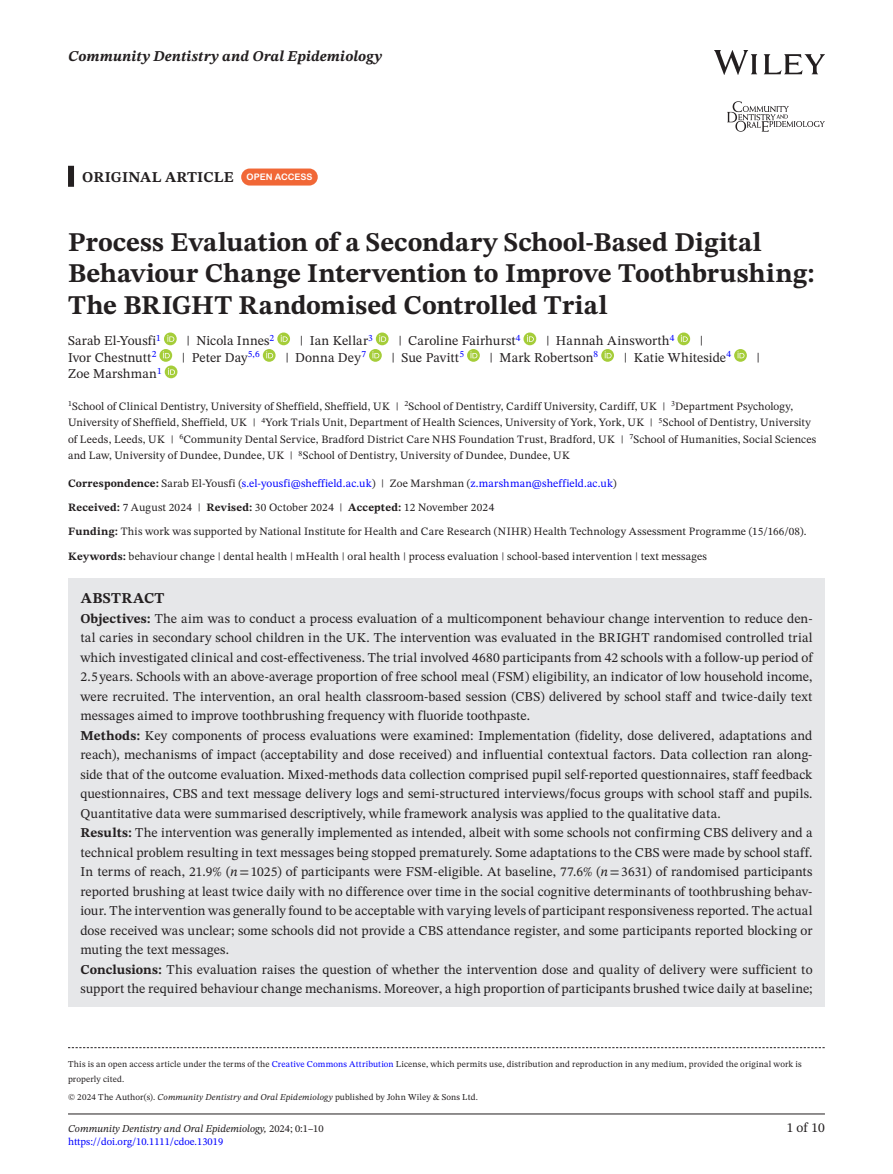
<style>
.page{position:relative;width:893px;height:1174px;background:#fff}
.page>*{position:absolute;margin:0;border:0;box-sizing:border-box;transform-origin:0 0}
.t1{font:700 27px/31.5px "STIX Two Text";color:#231f20}
.t2{font:italic 700 15px "STIX Two Text";letter-spacing:.005em;color:#231f20}
.t3{font:700 15px "STIX Two Text";letter-spacing:.01em;color:#231f20}
.t4{font:13.5px/19.5px "STIX Two Text";letter-spacing:.01em;color:#231f20}
.t5{font:11.25px/16.5px "STIX Two Text";letter-spacing:.015em;color:#231f20}
.t6{font:italic 10.5px/12.6px "STIX Two Text";color:#231f20}
.t7{font:9px/15px "STIX Two Text";letter-spacing:.02em;color:#231f20}
.s1{font-family:"Arial Rounded MT Bold";font-weight:400;font-size:9px;color:#fff}
.s2{font-weight:700}
.s3{color:#00f}
.s4{font-style:italic}
.s5{font-style:normal}
.s6{font-style:normal;color:#00f}
</style>
<div class="page">
<hr style="left:68px;top:1113px;width:757px;height:1px;background:#231f20">
<img style="left:714px;top:51px;width:111px;height:23px">
<img style="left:728px;top:101px;width:97px;height:30px">
<div style="left:68px;top:166px;width:6px;height:21px;background:#231f20"></div>
<div style="left:68px;top:578px;width:757px;height:42px;background:#e6e7e9"></div>
<div style="left:68px;top:597px;width:757px;height:137px;background:#e6e7e9"></div>
<div style="left:68px;top:714px;width:757px;height:117px;background:#e6e7e9"></div>
<div style="left:68px;top:812px;width:757px;height:156px;background:#e6e7e9"></div>
<div style="left:68px;top:948px;width:757px;height:59px;background:#e6e7e9"></div>
<div style="left:241px;top:168px;width:77px;height:17px;background:#f16736;border-radius:9px"></div>
<svg style="left:164px;top:332px;width:13px;height:13px"></svg>
<svg style="left:167px;top:335px;width:7px;height:7px"></svg>
<svg style="left:277px;top:332px;width:13px;height:13px"></svg>
<svg style="left:281px;top:335px;width:7px;height:7px"></svg>
<svg style="left:376px;top:332px;width:13px;height:13px"></svg>
<svg style="left:379px;top:335px;width:7px;height:7px"></svg>
<svg style="left:523px;top:332px;width:13px;height:13px"></svg>
<svg style="left:527px;top:335px;width:7px;height:7px"></svg>
<svg style="left:677px;top:332px;width:13px;height:13px"></svg>
<svg style="left:681px;top:335px;width:7px;height:7px"></svg>
<svg style="left:159px;top:349px;width:13px;height:13px"></svg>
<svg style="left:163px;top:351px;width:7px;height:7px"></svg>
<svg style="left:263px;top:349px;width:13px;height:13px"></svg>
<svg style="left:266px;top:351px;width:7px;height:7px"></svg>
<svg style="left:369px;top:349px;width:13px;height:13px"></svg>
<svg style="left:372px;top:351px;width:7px;height:7px"></svg>
<svg style="left:467px;top:349px;width:13px;height:13px"></svg>
<svg style="left:470px;top:351px;width:7px;height:7px"></svg>
<svg style="left:601px;top:349px;width:13px;height:13px"></svg>
<svg style="left:605px;top:351px;width:7px;height:7px"></svg>
<svg style="left:734px;top:349px;width:13px;height:13px"></svg>
<svg style="left:737px;top:351px;width:7px;height:7px"></svg>
<div style="left:165px;top:365px;width:12px;height:13px;background:#a5cd39;border-radius:50%"></div>
<svg style="left:168px;top:368px;width:7px;height:7px"></svg>
<svg style="left:68px;top:1047px;width:757px;height:1px"></svg>
<p class="t2" style="left:68px;top:46px;width:316px">Community Dentistry and Oral Epidemiology</p>
<p class="t3" style="left:82px;top:166px;width:232px">ORIGINAL ARTICLE <span class="s1">OPEN ACCESS</span></p>
<h1 class="t1" style="left:68px;top:227px;width:748px">Process Evaluation of a Secondary School-Based Digital<br>Behaviour Change Intervention to Improve Toothbrushing:<br>The BRIGHT Randomised Controlled Trial</h1>
<p class="t4" style="left:68px;top:331px;width:94px">Sarab El-Yousfi<sup>1</sup></p>
<p class="t4" style="left:186px;top:331px;width:89px">| Nicola Innes<sup>2</sup></p>
<p class="t4" style="left:300px;top:331px;width:75px">| Ian Kellar<sup>3</sup></p>
<p class="t4" style="left:398px;top:331px;width:124px">| Caroline Fairhurst<sup>4</sup></p>
<p class="t4" style="left:546px;top:331px;width:130px">| Hannah Ainsworth<sup>4</sup></p>
<p class="t4" style="left:700px;top:331px;width:5px">|</p>
<p class="t4" style="left:68px;top:347px;width:90px">Ivor Chestnutt<sup>2</sup></p>
<p class="t4" style="left:182px;top:347px;width:79px">| Peter Day<sup>5,6</sup></p>
<p class="t4" style="left:285px;top:347px;width:82px">| Donna Dey<sup>7</sup></p>
<p class="t4" style="left:392px;top:347px;width:74px">| Sue Pavitt<sup>5</sup></p>
<p class="t4" style="left:490px;top:347px;width:110px">| Mark Robertson<sup>8</sup></p>
<p class="t4" style="left:624px;top:347px;width:109px">| Katie Whiteside<sup>4</sup></p>
<p class="t4" style="left:757px;top:347px;width:5px">|</p>
<p class="t4" style="left:68px;top:364px;width:95px">Zoe Marshman<sup>1</sup></p>
<p class="t5" style="left:68px;top:398px;width:750px"><sup>1</sup>School of Clinical Dentistry, University of Sheffield, Sheffield, UK | <sup>2</sup>School of Dentistry, Cardiff University, Cardiff, UK | <sup>3</sup>Department Psychology, University of Sheffield, Sheffield, UK | <sup>4</sup>York Trials Unit, Department of Health Sciences, University of York, York, UK | <sup>5</sup>School of Dentistry, University of Leeds, Leeds, UK | <sup>6</sup>Community Dental Service, Bradford District Care NHS Foundation Trust, Bradford, UK | <sup>7</sup>School of Humanities, Social Sciences and Law, University of Dundee, Dundee, UK | <sup>8</sup>School of Dentistry, University of Dundee, Dundee, UK</p>
<p class="t5" style="left:68px;top:471px;width:740px;line-height:24px"><span class="s2">Correspondence:</span> Sarab El-Yousfi (<span class="s3">s.el-yousfi@sheffield.ac.uk</span>) | Zoe Marshman (<span class="s3">z.marshman@sheffield.ac.uk</span>)<br><span class="s2">Received:</span> 7 August 2024 | <span class="s2">Revised:</span> 30 October 2024 | <span class="s2">Accepted:</span> 12 November 2024<br><span class="s2">Funding:</span> This work was supported by National Institute for Health and Care Research (NIHR) Health Technology Assessment Programme (15/166/08).</p>
<p class="t5" style="left:68px;top:548px;width:640px"><span class="s2">Keywords:</span> behaviour change | dental health | mHealth | oral health | process evaluation | school-based intervention | text messages</p>
<p class="t3" style="left:81px;top:587px;width:85px">ABSTRACT</p>
<p class="t4" style="left:80px;top:608px;width:734px"><span class="s2">Objectives:</span> The aim was to conduct a process evaluation of a multicomponent behaviour change intervention to reduce den&shy;tal caries in secondary school children in the UK. The intervention was evaluated in the BRIGHT randomised controlled trial which investigated clinical and cost-effectiveness. The trial involved 4680 participants from 42 schools with a follow-up period of 2.5 years. Schools with an above-average proportion of free school meal (FSM) eligibility, an indicator of low household income, were recruited. The intervention, an oral health classroom-based session (CBS) delivered by school staff and twice-daily text messages aimed to improve toothbrushing frequency with fluoride toothpaste.<br><span class="s2">Methods:</span> Key components of process evaluations were examined: Implementation (fidelity, dose delivered, adaptations and reach), mechanisms of impact (acceptability and dose received) and influential contextual factors. Data collection ran along&shy;side that of the outcome evaluation. Mixed-methods data collection comprised pupil self-reported questionnaires, staff feedback questionnaires, CBS and text message delivery logs and semi-structured interviews/focus groups with school staff and pupils.<br>Quantitative data were summarised descriptively, while framework analysis was applied to the qualitative data.<br><span class="s2">Results:</span> The intervention was generally implemented as intended, albeit with some schools not confirming CBS delivery and a technical problem resulting in text messages being stopped prematurely. Some adaptations to the CBS were made by school staff.<br>In terms of reach, 21.9% (<span class="s4">n</span>=1025) of participants were FSM-eligible. At baseline, 77.6% (<span class="s4">n</span>=3631) of randomised participants reported brushing at least twice daily with no difference over time in the social cognitive determinants of toothbrushing behav&shy;iour. The intervention was generally found to be acceptable with varying levels of participant responsiveness reported. The actual dose received was unclear; some schools did not provide a CBS attendance register, and some participants reported blocking or muting the text messages.<br><span class="s2">Conclusions:</span> This evaluation raises the question of whether the intervention dose and quality of delivery were sufficient to support the required behaviour change mechanisms. Moreover, a high proportion of participants brushed twice daily at baseline;</p>
<p class="t7" style="left:68px;top:1056px;width:735px">This is an open access article under the terms of the <span class="s3">Creative Commons Attribution</span> License, which permits use, distribution and reproduction in any medium, provided the original work is properly cited.</p>
<p class="t7" style="left:68px;top:1089px;width:411px">© 2024 The Author(s). <span class="s4">Community Dentistry and Oral Epidemiology</span> published by John Wiley &amp; Sons Ltd.</p>
<p class="t6" style="left:68px;top:1122px;width:257px">Community Dentistry and Oral Epidemiology, <span class="s5">2024; 0:1–10 </span><span class="s6">https://doi.org/10.1111/cdoe.13019</span></p>
<p class="t4" style="left:787px;top:1118px;width:40px">1 of 10</p>
</div>
